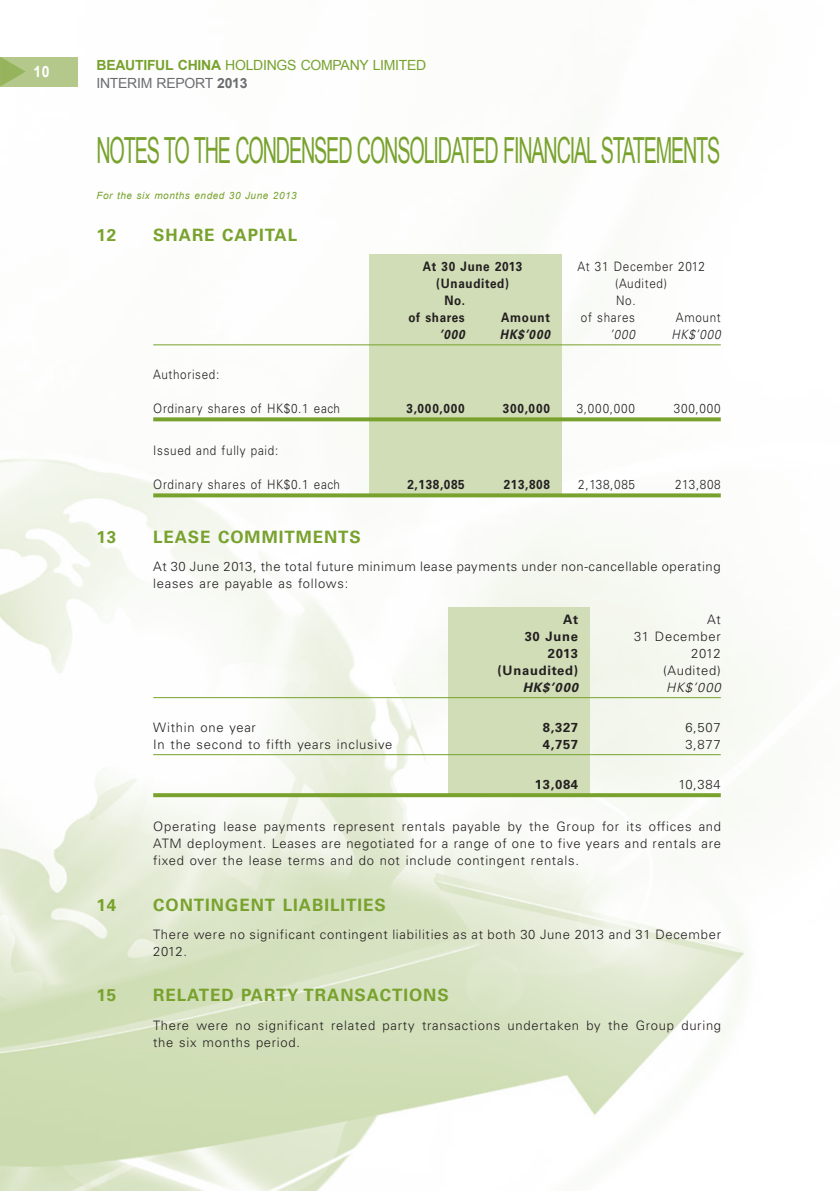
<style>
.page{position:relative;width:840px;height:1191px;background:#fff}
.page>*{position:absolute;margin:0;border:0;box-sizing:border-box;transform-origin:0 0}
.t1{font:36px "Arial";letter-spacing:-.06em;color:#78a22d;scale:.55 1}
.t2{font:700 17px "Univers LT Std";letter-spacing:.055em;color:#78a22d}
.t3{font:700 15.6px "Arial";color:#fff;scale:.9 1}
.t4{font:14px/18px "Arial";letter-spacing:-.02em;color:#78a22d}
.t5{font:300 13px/17px "Univers LT Std";letter-spacing:.055em;color:#231f20}
.t6{font:300 13px "Univers LT Std";letter-spacing:.055em;color:#231f20;scale:.9 1}
.t7{font:700 13px "Univers LT Std";letter-spacing:.055em;color:#231f20;scale:.9 1}
.t8{font:700 13px "Univers LT Std";letter-spacing:.055em;color:#231f20}
.t9{font:italic 700 13px "Univers LT Std";letter-spacing:.075em;color:#231f20;scale:.9 1}
.t10{font:italic 300 13px "Univers LT Std";letter-spacing:.075em;color:#231f20;scale:.9 1}
.t11{font:italic 700 13px "Univers LT Std";letter-spacing:.075em;color:#231f20}
.t12{font:italic 300 13px "Univers LT Std";letter-spacing:.075em;color:#231f20}
.t13{font:italic 10px "Arial";letter-spacing:.055em;color:#78a22d}
.s1{font-weight:700}
.s2{color:#6c6d70}
.s3{font-weight:700;color:#6c6d70}
</style>
<div class="page">
<img style="left:0;top:56px;width:768px;height:1135px">
<div style="left:0;top:57px;width:77px;height:29px;background:#b4c88b"></div>
<svg style="left:0;top:57px;width:26px;height:29px"></svg>
<div style="left:369px;top:254px;width:192px;height:241px;background:#d0ddb6"></div>
<hr style="left:153px;top:344px;width:567px;height:1px;background:#78a22d">
<svg style="left:153px;top:417px;width:567px;height:4px;fill:#78a22d"></svg>
<svg style="left:153px;top:493px;width:567px;height:4px;fill:#78a22d"></svg>
<div style="left:448px;top:607px;width:142px;height:188px;background:#d0ddb6"></div>
<hr style="left:153px;top:697px;width:567px;height:1px;background:#78a22d">
<hr style="left:153px;top:754px;width:567px;height:1px;background:#78a22d">
<svg style="left:153px;top:793px;width:567px;height:4px;fill:#78a22d"></svg>
<p class="t3" style="left:33px;top:61px;width:20px">10</p>
<p class="t4" style="left:96px;top:56px;width:331px"><span class="s1">BEAUTIFUL CHINA</span> HOLDINGS COMPANY LIMITED<br><span class="s2">INTERIM REPORT</span> <span class="s3">2013</span></p>
<p class="t1" style="left:96px;top:127px;width:1135px">NOTES TO THE CONDENSED CONSOLIDATED FINANCIAL STATEMENTS</p>
<p class="t13" style="left:96px;top:189px;width:202px">For the six months ended 30 June 2013</p>
<p class="t2" style="left:96px;top:225px;width:21px">12</p>
<p class="t2" style="left:153px;top:225px;width:145px">SHARE CAPITAL</p>
<p class="t7" style="left:422px;top:259px;width:112px">At 30 June 2013</p>
<p class="t6" style="left:577px;top:259px;width:143px">At 31 December 2012</p>
<p class="t7" style="left:436px;top:276px;width:82px">(Unaudited)</p>
<p class="t6" style="left:615px;top:276px;width:59px">(Audited)</p>
<p class="t7" style="left:444px;top:293px;width:24px">No.</p>
<p class="t6" style="left:615px;top:293px;width:23px">No.</p>
<p class="t7" style="left:408px;top:310px;width:64px">of shares</p>
<p class="t7" style="left:501px;top:310px;width:56px">Amount</p>
<p class="t6" style="left:580px;top:310px;width:61px">of shares</p>
<p class="t6" style="left:675px;top:310px;width:51px">Amount</p>
<p class="t9" style="left:439px;top:327px;width:30px">’000</p>
<p class="t9" style="left:499px;top:327px;width:57px">HK$’000</p>
<p class="t10" style="left:609px;top:327px;width:29px">’000</p>
<p class="t10" style="left:671px;top:327px;width:56px">HK$’000</p>
<p class="t6" style="left:153px;top:367px;width:75px">Authorised:</p>
<p class="t6" style="left:153px;top:401px;width:209px">Ordinary shares of HK$0.1 each</p>
<p class="t7" style="left:406px;top:401px;width:66px">3,000,000</p>
<p class="t7" style="left:502px;top:401px;width:54px">300,000</p>
<p class="t6" style="left:576px;top:401px;width:66px">3,000,000</p>
<p class="t6" style="left:673px;top:401px;width:54px">300,000</p>
<p class="t6" style="left:153px;top:443px;width:140px">Issued and fully paid:</p>
<p class="t6" style="left:153px;top:477px;width:209px">Ordinary shares of HK$0.1 each</p>
<p class="t7" style="left:407px;top:477px;width:65px">2,138,085</p>
<p class="t7" style="left:503px;top:477px;width:53px">213,808</p>
<p class="t6" style="left:578px;top:477px;width:64px">2,138,085</p>
<p class="t6" style="left:674px;top:477px;width:52px">213,808</p>
<p class="t2" style="left:96px;top:527px;width:21px">13</p>
<p class="t2" style="left:153px;top:527px;width:21px">Lease</p>
<p class="t2" style="left:218px;top:527px;width:144px">COMMITMENTS</p>
<p class="t5" style="left:153px;top:558px;width:568px">At 30 June 2013, the total future minimum lease payments under non-cancellable operating leases are payable as follows:</p>
<p class="t8" style="left:562px;top:612px;width:17px">At</p>
<p class="t5" style="left:706px;top:611px;width:15px">At</p>
<p class="t8" style="left:524px;top:629px;width:55px">30 June</p>
<p class="t5" style="left:633px;top:628px;width:88px">31 December</p>
<p class="t8" style="left:547px;top:646px;width:32px">2013</p>
<p class="t5" style="left:691px;top:645px;width:31px">2012</p>
<p class="t8" style="left:497px;top:663px;width:82px">(Unaudited)</p>
<p class="t5" style="left:663px;top:662px;width:59px">(Audited)</p>
<p class="t11" style="left:522px;top:680px;width:57px">HK$’000</p>
<p class="t12" style="left:665px;top:679px;width:56px">HK$’000</p>
<p class="t5" style="left:153px;top:719px;width:104px">Within one year</p>
<p class="t8" style="left:542px;top:720px;width:37px">8,327</p>
<p class="t5" style="left:685px;top:719px;width:37px">6,507</p>
<p class="t5" style="left:153px;top:736px;width:240px">In the second to fifth years inclusive</p>
<p class="t8" style="left:542px;top:737px;width:37px">4,757</p>
<p class="t5" style="left:685px;top:736px;width:37px">3,877</p>
<p class="t8" style="left:534px;top:777px;width:45px">13,084</p>
<p class="t5" style="left:678px;top:776px;width:44px">10,384</p>
<p class="t5" style="left:153px;top:818px;width:569px;text-align:justify">Operating lease payments represent rentals payable by the Group for its offices and ATM deployment. Leases are negotiated for a range of one to five years and rentals are fixed over the lease terms and do not include contingent rentals.</p>
<p class="t2" style="left:96px;top:894px;width:21px">14</p>
<p class="t2" style="left:153px;top:894px;width:234px">CONTINGENT LIABILITIES</p>
<p class="t5" style="left:153px;top:925px;width:569px">There were no significant contingent liabilities as at both 30 June 2013 and 31 December<br>2012.</p>
<p class="t2" style="left:96px;top:985px;width:21px">15</p>
<p class="t2" style="left:153px;top:985px;width:25px">Relatedpartytransactions</p>
<p class="t5" style="left:153px;top:1016px;width:569px">There were no significant related party transactions undertaken by the Group during the six months period.</p>
</div>
